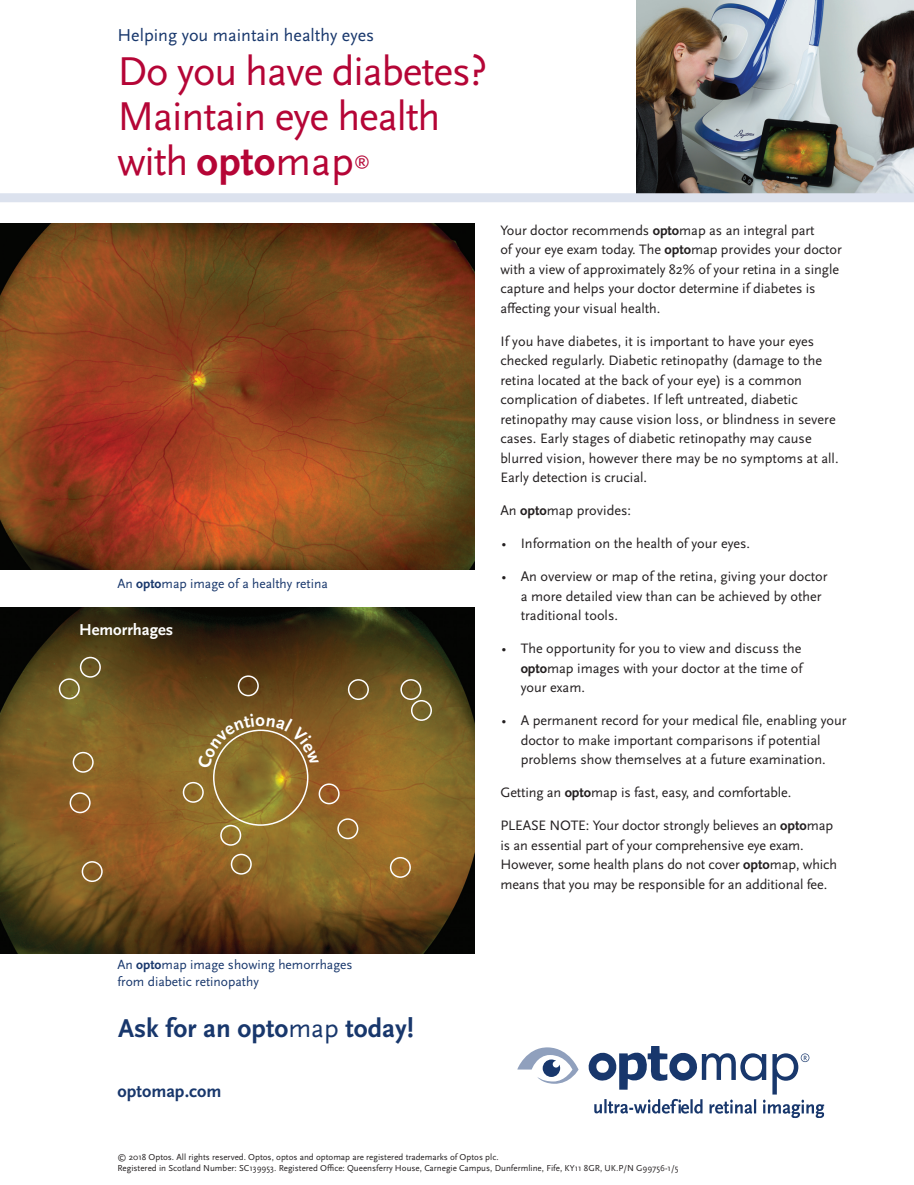
<style>
.page{position:relative;width:914px;height:1185px;background:#fff}
.page>*{position:absolute;margin:0;border:0;box-sizing:border-box;transform-origin:0 0}
.t1{font:42px/45px "Scala Sans OT";letter-spacing:-.025em;color:#b50536}
.t2{font:700 27px "Scala Sans OT";color:#18376c}
.t3{font:18px "Scala Sans OT";color:#18376c}
.t4{font:700 18px "Scala Sans OT";color:#18376c}
.t5{font:700 16.5px "Scala Sans OT";color:#fff}
.t6{font:16.2px "Scala Sans OT";color:#b50536}
.t7{font:14.25px/19.5px "Scala Sans OT";color:#231f20}
.t8{font:13.5px/16.2px "Scala Sans OT";color:#18376c}
.t9{font:9px "Scala Sans OT";color:#231f20}
.s1{font-weight:700}
.s2{font-weight:400}
</style>
<div class="page">
<img style="left:0;top:608px;width:474px;height:345px">
<img style="left:0;top:224px;width:474px;height:345px">
<img style="left:636px;top:0;width:277px;height:193px">
<div style="left:0;top:193px;width:913px;height:9px;background:#dce2ee"></div>
<svg style="left:517px;top:1047px;width:61px;height:37px"></svg>
<svg style="left:588px;top:1046px;width:236px;height:72px"></svg>
<svg style="left:238px;top:675px;width:21px;height:21px"></svg>
<svg style="left:389px;top:857px;width:21px;height:21px"></svg>
<svg style="left:348px;top:679px;width:21px;height:21px"></svg>
<svg style="left:400px;top:679px;width:32px;height:42px"></svg>
<svg style="left:231px;top:854px;width:21px;height:21px"></svg>
<svg style="left:59px;top:657px;width:42px;height:42px;background:#7d6d3b"></svg>
<svg style="left:73px;top:752px;width:21px;height:21px"></svg>
<svg style="left:70px;top:792px;width:21px;height:21px"></svg>
<svg style="left:82px;top:861px;width:21px;height:21px"></svg>
<svg style="left:183px;top:713px;width:175px;height:133px;background:#92702f"></svg>
<p class="t3" style="left:117px;top:28px;width:258px">Helping you maintain healthy eyes</p>
<p class="t1" style="left:117px;top:52px;width:371px">Do you have diabetes?</p>
<p class="t1" style="left:117px;top:97px;width:324px">Maintain eye health with <span class="s1">opto</span>map</p>
<p class="t6" style="left:354px;top:154px;width:17px">®</p>
<p class="t8" style="left:117px;top:577px;width:212px">An <span class="s1">opto</span>map image of a healthy retina</p>
<p class="t5" style="left:79px;top:623px;width:96px">Hemorrhages</p>
<p class="t7" style="left:500px;top:221px;width:343px">Your doctor recommends <span class="s1">opto</span>map as an integral part<br>of your eye exam today. The <span class="s1">opto</span>map provides your doctor with a view of approximately 82% of your retina in a single capture and helps your doctor determine if diabetes is affecting your visual health.</p>
<p class="t7" style="left:500px;top:332px;width:339px">If you have diabetes, it is important to have your eyes checked regularly. Diabetic retinopathy (damage to the retina located at the back of your eye) is a common complication of diabetes. If left untreated, diabetic retinopathy may cause vision loss, or blindness in severe cases. Early stages of diabetic retinopathy may cause blurred vision, however there may be no symptoms at all.<br>Early detection is crucial.</p>
<p class="t7" style="left:500px;top:502px;width:132px">An <span class="s1">opto</span>map provides:</p>
<p class="t7" style="left:501px;top:535px;width:250px">• Information on the health of your eyes.</p>
<p class="t7" style="left:520px;top:568px;width:308px;text-indent:-19px">• An overview or map of the retina, giving your doctor a more detailed view than can be achieved by other traditional tools.</p>
<p class="t7" style="left:520px;top:640px;width:283px;text-align:justify;text-indent:-19px">• The opportunity for you to view and discuss the <span class="s1">opto</span>map images with your doctor at the time of your exam.</p>
<p class="t7" style="left:501px;top:712px;width:346px;text-align:center">• A permanent record for your medical file, enabling your doctor to make important comparisons if potential problems show themselves at a future examination.</p>
<p class="t7" style="left:500px;top:784px;width:292px">Getting an <span class="s1">opto</span>map is fast, easy, and comfortable.</p>
<p class="t7" style="left:500px;top:817px;width:338px">PLEASE NOTE: Your doctor strongly believes an <span class="s1">opto</span>map is an essential part of your comprehensive eye exam.<br>However, some health plans do not cover <span class="s1">opto</span>map, which means that you may be responsible for an additional fee.</p>
<p class="t8" style="left:117px;top:958px;width:237px">An <span class="s1">opto</span>map image showing hemorrhages from diabetic retinopathy</p>
<p class="t2" style="left:118px;top:1018px;width:297px">Ask for an opto<span class="s2">map</span> today!</p>
<p class="t4" style="left:117px;top:1084px;width:105px">optomap.com</p>
<p class="t9" style="left:117px;top:1154px;width:382px">© 2018 Optos. All rights reserved. Optos, optos and optomap are registered trademarks of Optos plc.</p>
<p class="t9" style="left:117px;top:1165px;width:562px">Registered in Scotland Number: SC139953. Registered Office: Queensferry House, Carnegie Campus, Dunfermline, Fife, KY11 8GR, UK.P/N G99756-1/5</p>
</div>
